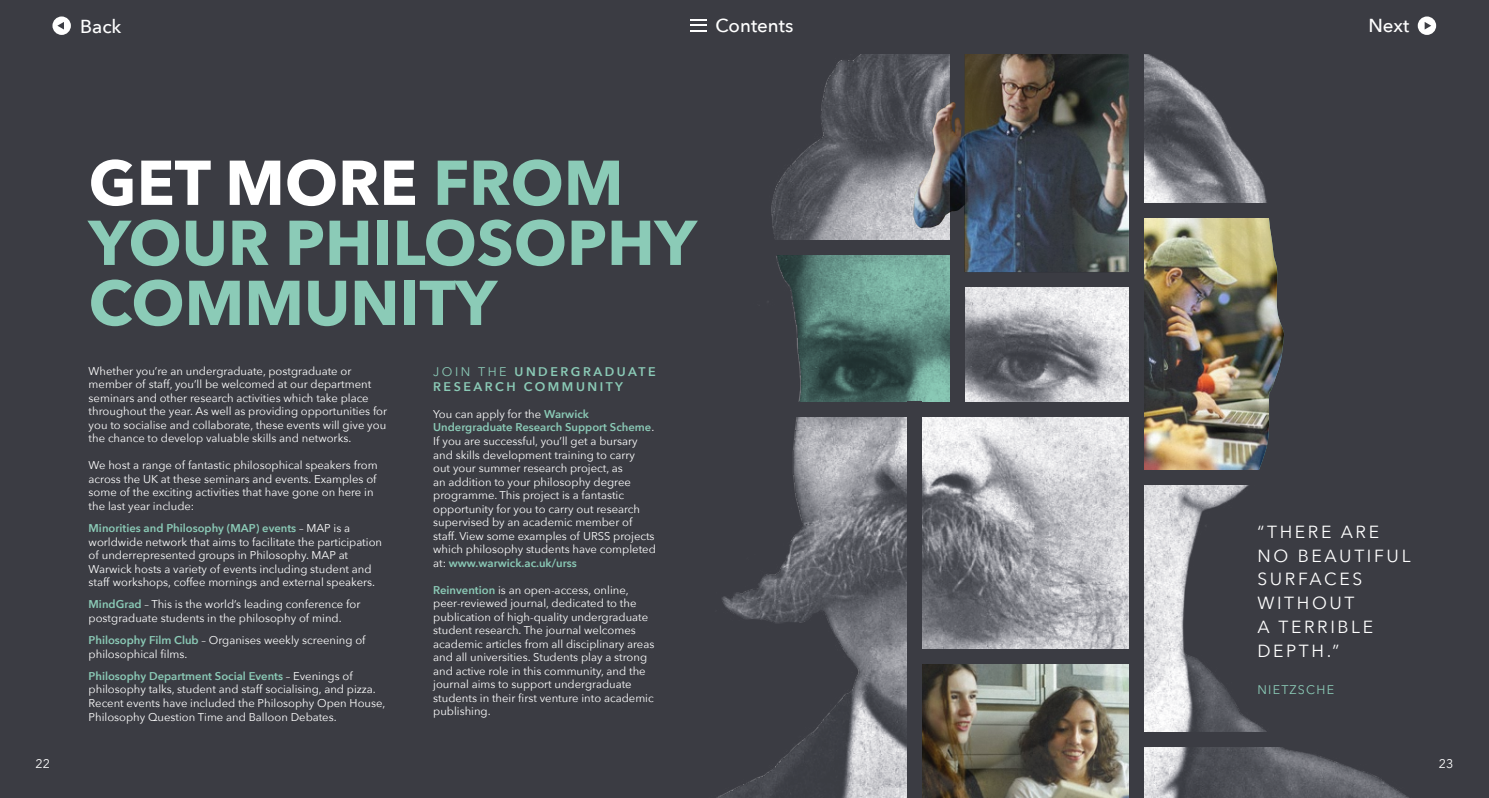
<style>
.page{position:relative;width:1489px;height:798px;background:#fff}
.page>*{position:absolute;margin:0;border:0;box-sizing:border-box;transform-origin:0 0}
.t1{font:700 62.5px/60px "Avenir Next";color:#8bcbb7}
.t2{font:500 18.75px "Avenir Next";color:#fff}
.t3{font:17.5px/23.8px "Avenir Next";letter-spacing:.15em;color:#fff}
.t4{font:600 12.5px/15px "Avenir Next";letter-spacing:.2em;color:#8bcbb7}
.t5{font:12.5px "Avenir Next";letter-spacing:.1em;color:#8bcbb7}
.t6{font:12.5px "Avenir Next";color:#fff}
.t7{font:11.25px/13.5px "Avenir Next";color:#fff}
.s1{color:#fff}
.s2{font-weight:600;color:#8bcbb7}
.s3{font-weight:400}
</style>
<div class="page">
<div style="left:0;top:43px;width:1488px;height:754px;background:#3b3c43"></div>
<img style="left:718px;top:54px;width:690px;height:743px">
<svg style="left:776px;top:254px;width:174px;height:148px"></svg>
<img style="left:1142px;top:217px;width:142px;height:253px">
<img style="left:921px;top:663px;width:207px;height:134px">
<div style="left:907px;top:402px;width:14px;height:395px;background:#3b3c43"></div>
<div style="left:1128px;top:38px;width:14px;height:759px;background:#3b3c43"></div>
<div style="left:950px;top:35px;width:14px;height:376px;background:#3b3c43"></div>
<div style="left:914px;top:649px;width:223px;height:14px;background:#3b3c43"></div>
<div style="left:755px;top:402px;width:380px;height:14px;background:#3b3c43"></div>
<div style="left:959px;top:272px;width:175px;height:14px;background:#3b3c43"></div>
<div style="left:726px;top:240px;width:229px;height:14px;background:#3b3c43"></div>
<div style="left:1139px;top:203px;width:175px;height:14px;background:#3b3c43"></div>
<div style="left:1139px;top:470px;width:175px;height:14px;background:#3b3c43"></div>
<div style="left:1138px;top:732px;width:230px;height:14px;background:#3b3c43"></div>
<img style="left:912px;top:54px;width:216px;height:218px">
<div style="left:0;top:0;width:1488px;height:53px;background:#3b3c43"></div>
<svg style="left:1417px;top:16px;width:18px;height:19px"></svg>
<svg style="left:52px;top:16px;width:19px;height:19px"></svg>
<svg style="left:690px;top:19px;width:16px;height:12px"></svg>
<h2 class="t2" style="left:80px;top:10px;width:43px">Back</h2>
<h2 class="t2" style="left:715px;top:10px;width:79px">Contents</h2>
<h2 class="t2" style="left:1368px;top:10px;width:42px">Next</h2>
<h1 class="t1" style="left:89px;top:152px;width:609px"><span class="s1">GET MORE</span> FROM<br>YOUR PHILOSOPHY<br>COMMUNITY</h1>
<p class="t7" style="left:89px;top:363px;width:300px">Whether you’re an undergraduate, postgraduate or member of staff, you’ll be welcomed at our department seminars and other research activities which take place throughout the year. As well as providing opportunities for you to socialise and collaborate, these events will give you the chance to develop valuable skills and networks.</p>
<p class="t7" style="left:89px;top:458px;width:290px">We host a range of fantastic philosophical speakers from across the UK at these seminars and events. Examples of some of the exciting activities that have gone on here in the last year include:</p>
<p class="t7" style="left:89px;top:520px;width:295px"><span class="s2">Minorities and Philosophy (MAP) events</span> – MAP is a worldwide network that aims to facilitate the participation of underrepresented groups in Philosophy. MAP at Warwick hosts a variety of events including student and staff workshops, coffee mornings and external speakers.</p>
<p class="t7" style="left:89px;top:597px;width:273px"><span class="s2">MindGrad</span> – This is the world’s leading conference for postgraduate students in the philosophy of mind.</p>
<p class="t7" style="left:89px;top:632px;width:278px"><span class="s2">Philosophy Film Club</span> – Organises weekly screening of philosophical films.</p>
<p class="t7" style="left:89px;top:668px;width:298px"><span class="s2">Philosophy Department Social Events</span> – Evenings of philosophy talks, student and staff socialising, and pizza.<br>Recent events have included the Philosophy Open House, Philosophy Question Time and Balloon Debates.</p>
<p class="t4" style="left:433px;top:363px;width:224px"><span class="s3">JOIN THE</span> UNDERGRADUATE<br>RESEARCH COMMUNITY</p>
<p class="t7" style="left:433px;top:406px;width:224px">You can apply for the <span class="s2">Warwick Undergraduate Research Support Scheme</span>.<br>If you are successful, you’ll get a bursary and skills development training to carry<br>out your summer research project, as<br>an addition to your philosophy degree programme. This project is a fantastic opportunity for you to carry out research supervised by an academic member of staff. View some examples of URSS projects which philosophy students have completed at: <span class="s2">www.warwick.ac.uk/urss</span></p>
<p class="t7" style="left:433px;top:582px;width:223px"><span class="s2">Reinvention</span> is an open-access, online, peer-reviewed journal, dedicated to the publication of high-quality undergraduate student research. The journal welcomes academic articles from all disciplinary areas and all universities. Students play a strong and active role in this community, and the journal aims to support undergraduate students in their first venture into academic publishing.</p>
<h3 class="t3" style="left:1257px;top:519px;width:155px">“THERE ARE<br>NO BEAUTIFUL<br>SURFACES<br>WITHOUT<br>A TERRIBLE<br>DEPTH.”</h3>
<p class="t5" style="left:1257px;top:678px;width:78px">NIETZSCHE</p>
<p class="t6" style="left:36px;top:752px;width:16px">22</p>
<p class="t6" style="left:1438px;top:752px;width:16px">23</p>
</div>
